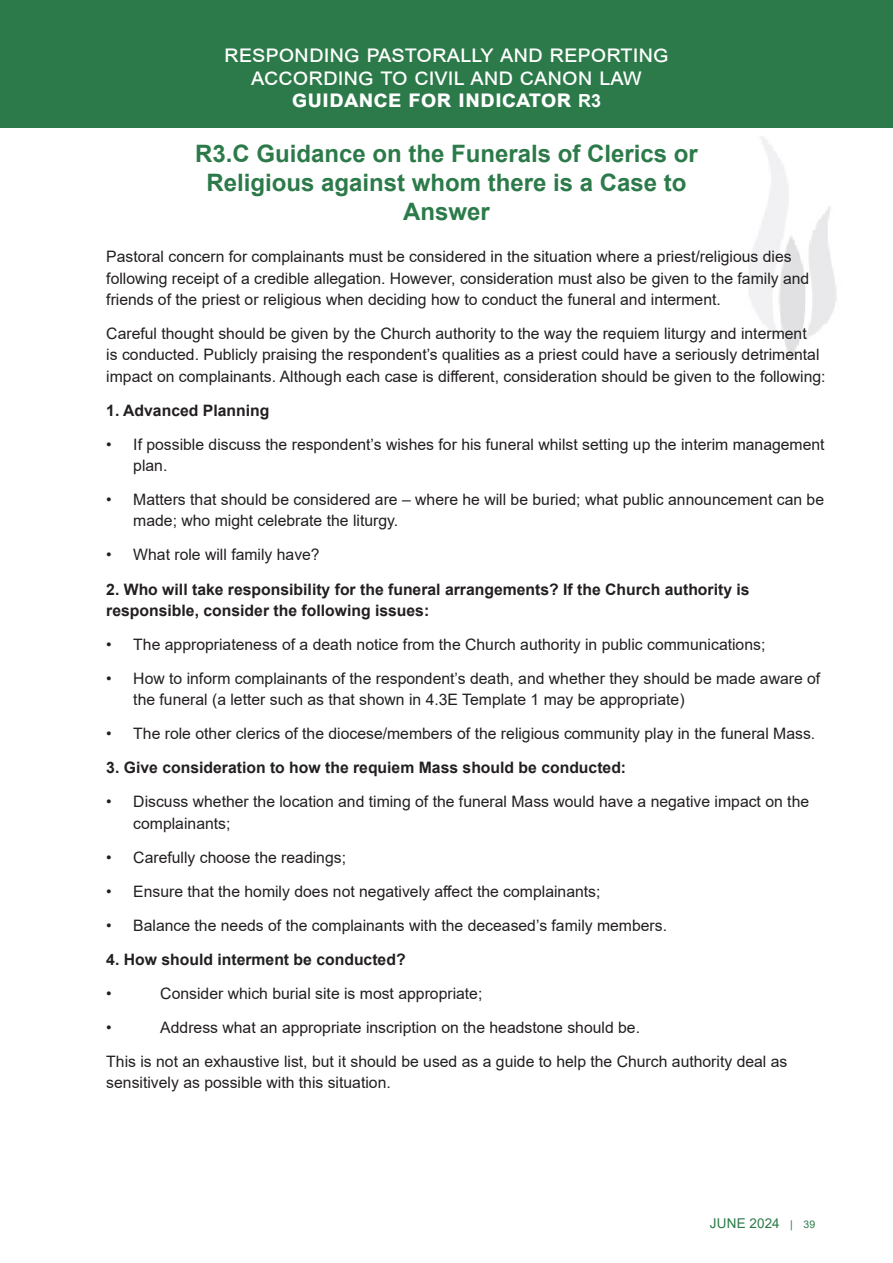
<style>
.page{position:relative;width:893px;height:1263px;background:#fff}
.page>*{position:absolute;margin:0;border:0;box-sizing:border-box;transform-origin:0 0}
.Master_page_title{font:24px/22.5px "Arial";color:#fff;text-align:center}
.Main_Standard_4_heading{font:700 24px/28.8px "Arial";color:#2c7a49;text-align:center}
.Body_text{font:15.75px/21.3px "Arial";color:#231f20}
.Body_text-2{font:700 15.75px/21.3px "Arial";color:#231f20}
.t1{font:13.5px "Arial";letter-spacing:.01em;color:#2c7a49}
.s1{font-weight:700}
.s2{font-weight:700;font-size:18px}
.s3{font-size:10.5px}
</style>
<div class="page">
<div style="left:0;top:0;width:893px;height:128px;background:#2c7a49"></div>
<img style="left:749px;top:136px;width:88px;height:223px">
<p class="Master_page_title" style="left:224px;top:42px;width:446px">responding pastorally and reporting according to civil and canon law <span class="s1">guidance for indicator</span> <span class="s2">R3</span></p>
<p class="Main_Standard_4_heading" style="left:195px;top:139px;width:504px">R3.C Guidance on the Funerals of Clerics or<br>Religious against whom there is a Case to<br>Answer</p>
<p class="Body_text" style="left:106px;top:246px;width:704px">Pastoral concern for complainants must be considered in the situation where a priest/religious dies following receipt of a credible allegation. However, consideration must also be given to the family and friends of the priest or religious when deciding how to conduct the funeral and interment.</p>
<p class="Body_text" style="left:106px;top:323px;width:721px">Careful thought should be given by the Church authority to the way the requiem liturgy and interment<br>is conducted. Publicly praising the respondent’s qualities as a priest could have a seriously detrimental impact on complainants. Although each case is different, consideration should be given to the following:</p>
<p class="Body_text-2" style="left:106px;top:400px;width:165px">1. Advanced Planning</p>
<p class="Body_text" style="left:133px;top:433px;width:693px;text-indent:-27px">• If possible discuss the respondent’s wishes for his funeral whilst setting up the interim management plan.</p>
<p class="Body_text" style="left:133px;top:489px;width:692px;text-indent:-27px">• Matters that should be considered are – where he will be buried; what public announcement can be made; who might celebrate the liturgy.</p>
<p class="Body_text" style="left:106px;top:544px;width:215px">• What role will family have?</p>
<p class="Body_text-2" style="left:106px;top:578px;width:645px">2. Who will take responsibility for the funeral arrangements? If the Church authority is responsible, consider the following issues:</p>
<p class="Body_text" style="left:106px;top:634px;width:661px">• The appropriateness of a death notice from the Church authority in public communications;</p>
<p class="Body_text" style="left:133px;top:668px;width:688px;text-indent:-27px">• How to inform complainants of the respondent’s death, and whether they should be made aware of the funeral (a letter such as that shown in 4.3E Template 1 may be appropriate)</p>
<p class="Body_text" style="left:106px;top:723px;width:710px">• The role other clerics of the diocese/members of the religious community play in the funeral Mass.</p>
<p class="Body_text-2" style="left:106px;top:757px;width:521px">3. Give consideration to how the requiem Mass should be conducted:</p>
<p class="Body_text" style="left:133px;top:791px;width:677px;text-indent:-27px">• Discuss whether the location and timing of the funeral Mass would have a negative impact on the complainants;</p>
<p class="Body_text" style="left:106px;top:846px;width:241px">• Carefully choose the readings;</p>
<p class="Body_text" style="left:106px;top:880px;width:496px">• Ensure that the homily does not negatively affect the complainants;</p>
<p class="Body_text" style="left:106px;top:915px;width:562px">• Balance the needs of the complainants with the deceased’s family members.</p>
<p class="Body_text-2" style="left:106px;top:949px;width:301px">4. How should interment be conducted?</p>
<p class="Body_text" style="left:106px;top:983px;width:7px">•</p>
<p class="Body_text" style="left:160px;top:983px;width:324px">Consider which burial site is most appropriate;</p>
<p class="Body_text" style="left:106px;top:1017px;width:7px">•</p>
<p class="Body_text" style="left:160px;top:1017px;width:481px">Address what an appropriate inscription on the headstone should be.</p>
<p class="Body_text" style="left:106px;top:1051px;width:683px">This is not an exhaustive list, but it should be used as a guide to help the Church authority deal as sensitively as possible with this situation.</p>
<p class="t1" style="left:710px;top:1214px;width:107px">JUNE 2024 <span class="s3">| 39</span></p>
</div>
